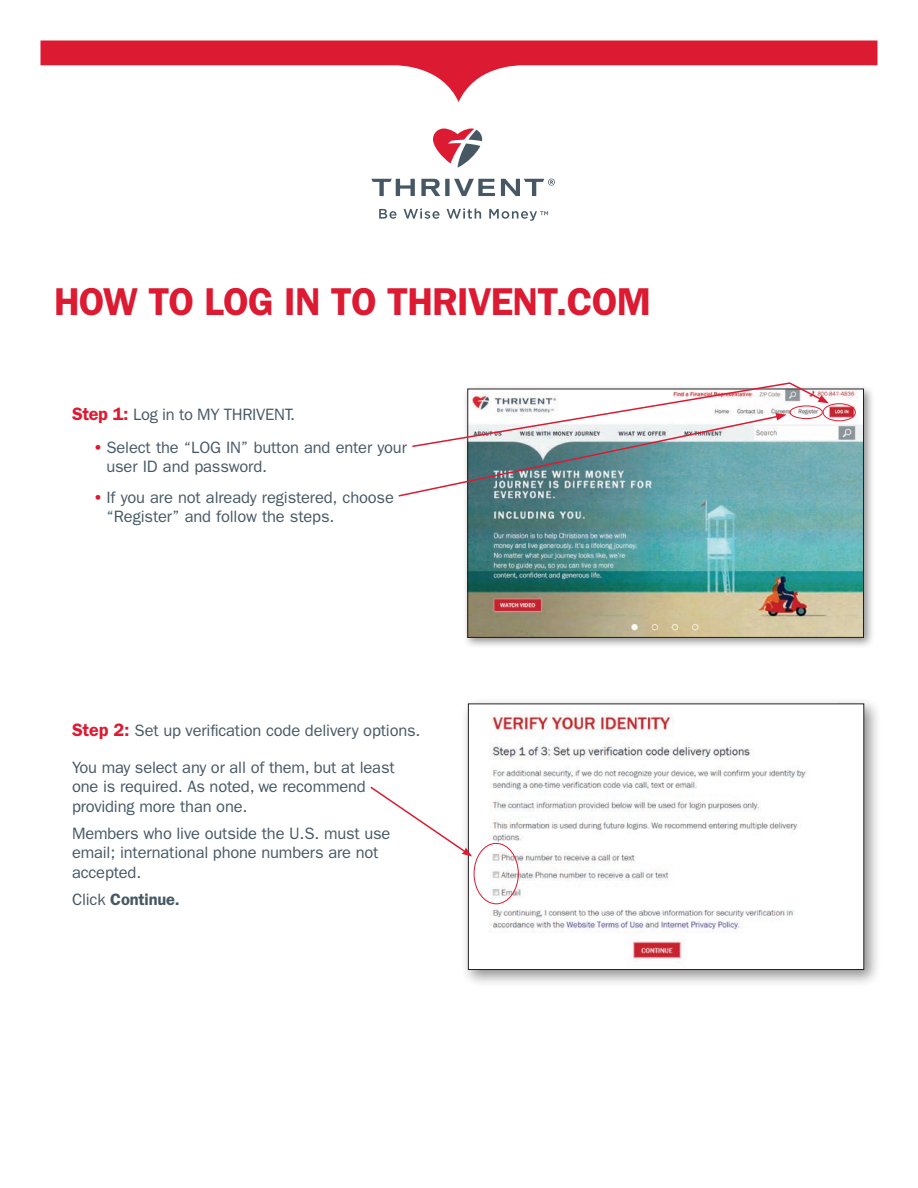
<style>
.page{position:relative;width:918px;height:1188px;background:#fff}
.page>*{position:absolute;margin:0;border:0;box-sizing:border-box;transform-origin:0 0}
.Subhead{font:600 39px "ITC Franklin Gothic Std";letter-spacing:-.02em;color:#dc1a32}
.Subhead_1{font:16.5px/19.5px "ITC Franklin Gothic Std";letter-spacing:-.01em;color:#475865}
.Text{font:16.5px "ITC Franklin Gothic Std";letter-spacing:-.02em;color:#475865}
.Subhead_1-2{font:600 16.5px "ITC Franklin Gothic Std";letter-spacing:-.01em;color:#475865}
.s1{font-weight:600;font-size:18px;color:#dc1a32}
.s2{font-weight:600;color:#dc1a32}
.s3{font-weight:400}
</style>
<div class="page">
<svg style="left:40px;top:40px;width:838px;height:62px"></svg>
<svg style="left:433px;top:129px;width:49px;height:39px"></svg>
<div style="left:445px;top:179px;width:5px;height:17px;background:#475865"></div>
<svg style="left:454px;top:179px;width:41px;height:17px"></svg>
<svg style="left:371px;top:179px;width:44px;height:17px"></svg>
<svg style="left:421px;top:179px;width:19px;height:17px"></svg>
<svg style="left:501px;top:179px;width:54px;height:17px"></svg>
<svg style="left:379px;top:209px;width:169px;height:12px"></svg>
<div style="left:463px;top:384px;width:413px;height:266px;background:#231f20;opacity:.5"></div>
<img style="left:469px;top:391px;width:393px;height:245px">
<svg style="left:398px;top:382px;width:431px;height:116px"></svg>
<div style="left:823px;top:403px;width:33px;height:18px;border:1px solid #dc1a32;border-radius:50%"></div>
<div style="left:790px;top:406px;width:33px;height:13px;border:1px solid #dc1a32;border-radius:50%"></div>
<div style="left:461px;top:697px;width:421px;height:290px;background:#231f20;opacity:.5"></div>
<div style="left:468px;top:704px;width:396px;height:266px;background:#fff"></div>
<img style="left:470px;top:713px;width:337px;height:249px">
<div style="left:468px;top:704px;width:396px;height:266px;border:1px solid #231f20"></div>
<div style="left:474px;top:843px;width:45px;height:61px;border:1px solid #dc1a32;border-radius:50%"></div>
<svg style="left:370px;top:785px;width:102px;height:71px"></svg>
<p class="Subhead" style="left:54px;top:278px;width:599px">HOW TO LOG IN TO THRIVENT.COM</p>
<p class="Text" style="left:72px;top:405px;width:225px"><span class="s1">Step 1:</span> Log in to MY THRIVENT.</p>
<p class="Subhead_1" style="left:107px;top:438px;width:302px;text-indent:-14px"><span class="s2">•</span> Select the “LOG IN” button and enter your user ID and password.</p>
<p class="Subhead_1" style="left:107px;top:487px;width:289px;text-indent:-14px"><span class="s2">•</span> If you are not already registered, choose “Register” and follow the steps.</p>
<p class="Subhead_1" style="left:72px;top:721px;width:350px"><span class="s1">Step 2:</span> Set up verification code delivery options.</p>
<p class="Subhead_1" style="left:72px;top:757px;width:324px">You may select any or all of them, but at least one is required. As noted, we recommend providing more than one.</p>
<p class="Subhead_1" style="left:72px;top:823px;width:320px">Members who live outside the U.S. must use email; international phone numbers are not accepted.</p>
<p class="Subhead_1-2" style="left:72px;top:889px;width:109px"><span class="s3">Click</span> Continue.</p>
</div>
